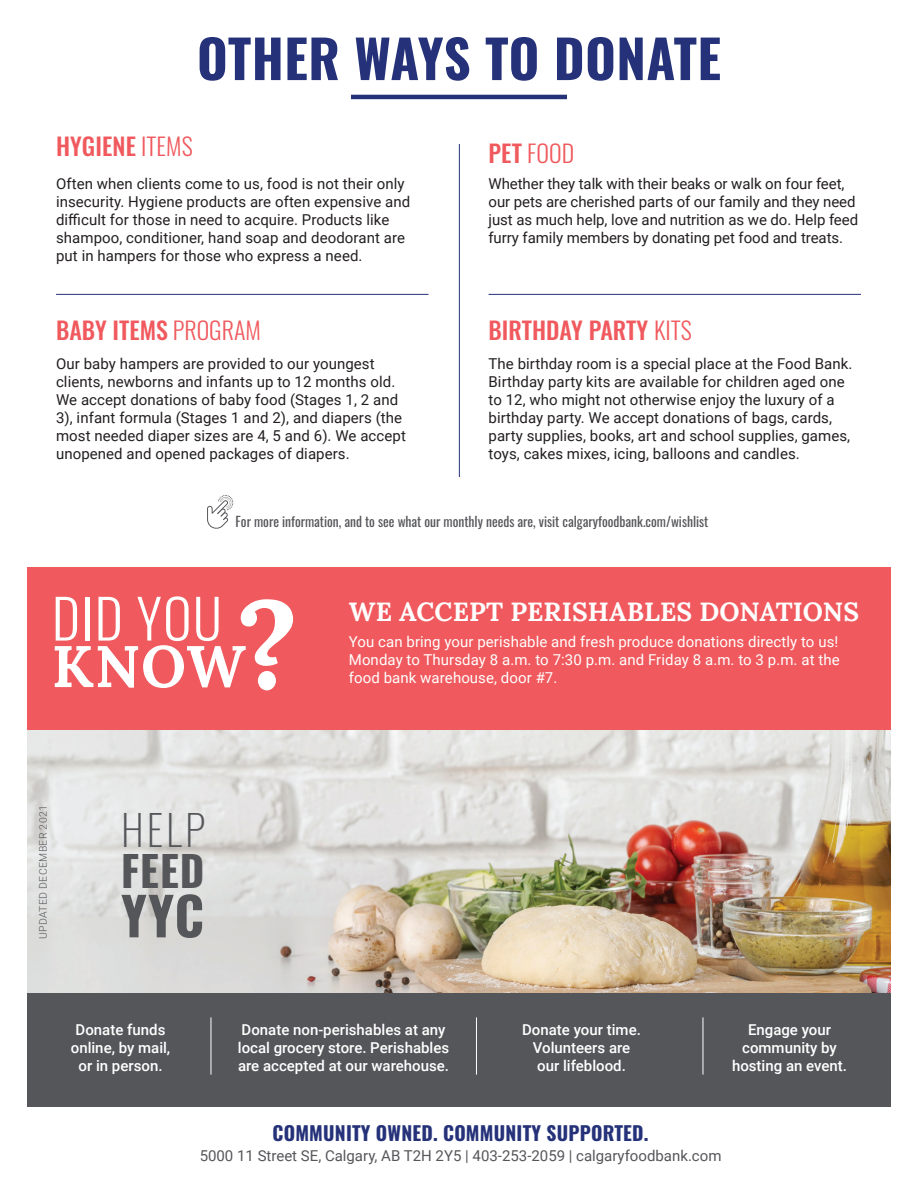
<style>
.page{position:relative;width:918px;height:1188px;background:#fff}
.page>*{position:absolute;margin:0;border:0;box-sizing:border-box;transform-origin:0 0}
.t1{font:58.5px "Lora";color:#fff}
.t2{font:300 54px "Oswald";letter-spacing:.025em;color:#fff}
.t3{font:700 52.5px "Oswald";letter-spacing:.01em;color:#253279}
.t4{font:700 52.5px "Oswald";color:#55565a}
.t5{font:200 42px "Oswald";color:#55565a}
.t6{font:700 42px "Oswald";color:#55565a}
.t7{font:26.25px "Lora";letter-spacing:.005em;color:#fff}
.t8{font:500 24px "Oswald";color:#f0595d}
.t9{font:300 24px "Oswald";color:#f0595d}
.t10{font:700 19.5px "Oswald";letter-spacing:.01em;color:#253279}
.t11{font:15px/18px "Roboto";letter-spacing:.005em;color:#231f20}
.t12{font:500 15px/18px "Roboto";color:#fff;text-align:center}
.t13{font:15px/18px "Roboto";letter-spacing:.005em;color:#fff;text-align:justify}
.t14{font:15px "Roboto";color:#55565a}
.t15{font:13.5px "Oswald";color:#55565a}
.t16{font:300 10.5px "Roboto";letter-spacing:.035em;color:#55565a}
.s1{font-weight:300}
.s2{font-weight:500}
.s3{font-size:124.5px}
</style>
<div class="page">
<hr style="left:459px;top:144px;width:1px;height:333px;background:#253279">
<hr style="left:351px;top:95px;width:216px;height:4px;background:#253279">
<hr style="left:56px;top:294px;width:373px;height:1px;background:#253279">
<hr style="left:489px;top:294px;width:372px;height:1px;background:#253279">
<div style="left:27px;top:993px;width:864px;height:114px;background:#55565a"></div>
<hr style="left:211px;top:1017px;width:1px;height:58px;background:#fff">
<hr style="left:476px;top:1017px;width:1px;height:58px;background:#fff">
<hr style="left:703px;top:1017px;width:1px;height:58px;background:#fff">
<img style="left:27px;top:730px;width:864px;height:263px">
<div style="left:27px;top:567px;width:864px;height:163px;background:#f0595d"></div>
<svg style="left:207px;top:495px;width:26px;height:34px"></svg>
<h3 class="t3" style="left:197px;top:31px;width:525px">OTHER WAYS TO DONATE</h3>
<h3 class="t8" style="left:56px;top:134px;width:138px">HYGIENE <span class="s1">ITEMS</span></h3>
<p class="t11" style="left:56px;top:174px;width:356px">Often when clients come to us, food is not their only insecurity. Hygiene products are often expensive and difficult for those in need to acquire. Products like shampoo, conditioner, hand soap and deodorant are put in hampers for those who express a need.</p>
<h3 class="t8" style="left:56px;top:318px;width:206px">BABY ITEMS <span class="s1">PROGRAM</span></h3>
<p class="t11" style="left:56px;top:354px;width:351px">Our baby hampers are provided to our youngest clients, newborns and infants up to 12 months old.<br>We accept donations of baby food (Stages 1, 2 and 3), infant formula (Stages 1 and 2), and diapers (the most needed diaper sizes are 4, 5 and 6). We accept unopened and opened packages of diapers.</p>
<h3 class="t9" style="left:489px;top:132px;width:87px"><span class="s2">PET</span> FOOD</h3>
<p class="t11" style="left:489px;top:174px;width:371px">Whether they talk with their beaks or walk on four feet, our pets are cherished parts of our family and they need just as much help, love and nutrition as we do. Help feed furry family members by donating pet food and treats.</p>
<h3 class="t8" style="left:489px;top:318px;width:205px">BIRTHDAY PARTY <span class="s1">KITS</span></h3>
<p class="t11" style="left:489px;top:354px;width:365px">The birthday room is a special place at the Food Bank.<br>Birthday party kits are available for children aged one to 12, who might not otherwise enjoy the luxury of a birthday party. We accept donations of bags, cards, party supplies, books, art and school supplies, games, toys, cakes mixes, icing, balloons and candles.</p>
<p class="t15" style="left:236px;top:509px;width:474px">For more information, and to see what our monthly needs are, visit calgaryfoodbank.com/wishlist</p>
<h2 class="t2" style="left:52px;top:571px;width:172px">DID YOU</h2>
<h1 class="t1" style="left:52px;top:622px;width:248px">KNOW<span class="s3">?</span></h1>
<h3 class="t7" style="left:349px;top:592px;width:512px">WE ACCEPT PERISHABLES DONATIONS</h3>
<p class="t13" style="left:349px;top:632px;width:492px">You can bring your perishable and fresh produce donations directly to us!<br>Monday to Thursday 8 a.m. to 7:30 p.m. and Friday 8 a.m. to 3 p.m. at the food bank warehouse, door #7.</p>
<p class="t16" style="left:36px;top:939px;width:135px;rotate:-90deg">UPDATED DECEMBER 2021</p>
<h3 class="t5" style="left:121px;top:793px;width:86px">HELP</h3>
<h3 class="t6" style="left:121px;top:849px;width:85px">FEED</h3>
<h3 class="t4" style="left:121px;top:889px;width:85px">YYC</h3>
<p class="t12" style="left:71px;top:1020px;width:101px">Donate funds online, by mail, or in person.</p>
<p class="t12" style="left:238px;top:1020px;width:213px;text-align:left">Donate non-perishables at any local grocery store. Perishables are accepted at our warehouse.</p>
<p class="t12" style="left:522px;top:1020px;width:120px">Donate your time.<br>Volunteers are our lifeblood.</p>
<p class="t12" style="left:732px;top:1020px;width:117px">Engage your community by hosting an event.</p>
<h3 class="t10" style="left:273px;top:1123px;width:378px">COMMUNITY OWNED. COMMUNITY SUPPORTED.</h3>
<p class="t14" style="left:200px;top:1145px;width:523px">5000 11 Street SE, Calgary, AB T2H 2Y5 | 403-253-2059 | calgaryfoodbank.com</p>
</div>
